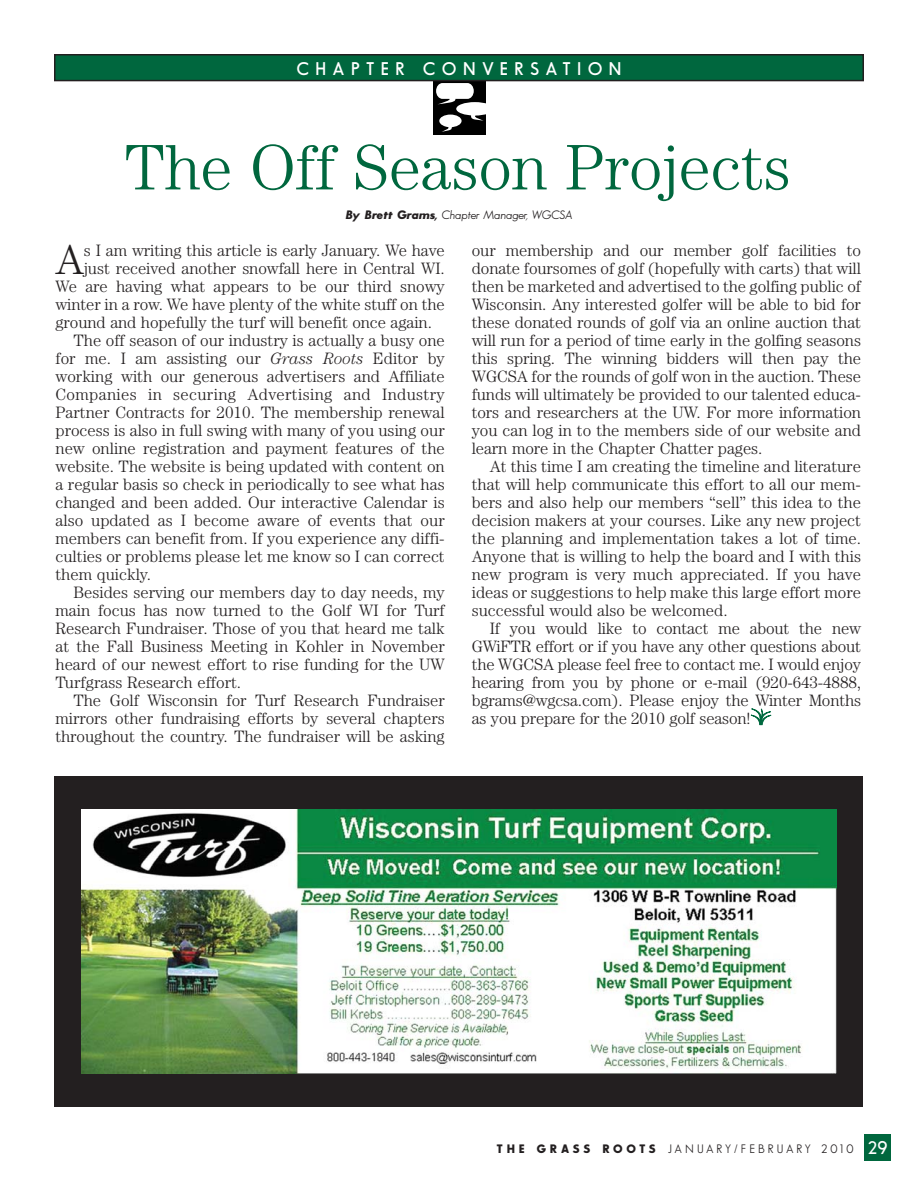
<style>
.page{position:relative;width:918px;height:1188px;background:#fff}
.page>*{position:absolute;margin:0;border:0;box-sizing:border-box;transform-origin:0 0}
.t1{font:300 64.5px "Century";letter-spacing:-.005em;color:#00673e}
.t2{font:300 42.6px "Century";color:#231f20}
.t3{font:600 18px "Sans Serif FLF";letter-spacing:.355em;color:#fff}
.t4{font:300 16.5px "Century";color:#231f20}
.t5{font:300 16.5px "Century";letter-spacing:.02em;color:#231f20}
.t6{font:12px "Sans Serif FLF";letter-spacing:.22em;color:#231f20}
.t7{font:italic 12px "Sans Serif FLF";color:#231f20}
.s1{font-weight:700}
.s2{font-style:italic}
.s3{font-weight:600;font-size:18px;color:#fff}
</style>
<div class="page">
<div style="left:864px;top:1134px;width:27px;height:27px;background:#00673e"></div>
<svg style="left:751px;top:709px;width:20px;height:16px"></svg>
<div style="left:433px;top:81px;width:53px;height:54px;background:#000"></div>
<svg style="left:436px;top:83px;width:50px;height:49px"></svg>
<div style="left:439px;top:115px;width:23px;height:12px;background:#fff;border-radius:50%"></div>
<div style="left:55px;top:55px;width:808px;height:26px;background:#00673e"></div>
<div style="left:54px;top:54px;width:810px;height:27px;border:2px solid #231f20"></div>
<div style="left:54px;top:777px;width:808px;height:330px;background:#231f20"></div>
<img style="left:82px;top:809px;width:755px;height:264px">
<p class="t3" style="left:296px;top:61px;width:327px">CHAPTER CONVERSATION</p>
<p class="t1" style="left:124px;top:145px;width:668px">The Off Season Projects</p>
<p class="t7" style="left:345px;top:211px;width:229px"><span class="s1">By Brett Grams,</span> Chapter Manager, WGCSA</p>
<p class="t2" style="left:55px;top:245px;width:30px">A</p>
<p class="t4" style="left:84px;top:244px;width:362px">s I am writing this article is early January. We have</p>
<p class="t4" style="left:84px;top:262px;width:362px">just received another snowfall here in Central WI.</p>
<p class="t4" style="left:56px;top:280px;width:391px">We are having what appears to be our third snowy</p>
<p class="t4" style="left:56px;top:298px;width:391px">winter in a row. We have plenty of the white stuff on the</p>
<p class="t4" style="left:56px;top:316px;width:378px">ground and hopefully the turf will benefit once again.</p>
<p class="t4" style="left:74px;top:334px;width:373px">The off season of our industry is actually a busy one</p>
<p class="t4" style="left:56px;top:352px;width:391px">for me. I am assisting our <span class="s2">Grass Roots</span> Editor by</p>
<p class="t4" style="left:55px;top:370px;width:391px">working with our generous advertisers and Affiliate</p>
<p class="t5" style="left:55px;top:388px;width:391px">Companies in securing Advertising and Industry</p>
<p class="t4" style="left:55px;top:406px;width:391px">Partner Contracts for 2010. The membership renewal</p>
<p class="t4" style="left:55px;top:424px;width:391px">process is also in full swing with many of you using our</p>
<p class="t4" style="left:55px;top:442px;width:391px">new online registration and payment features of the</p>
<p class="t4" style="left:55px;top:460px;width:391px">website. The website is being updated with content on</p>
<p class="t4" style="left:55px;top:478px;width:391px">a regular basis so check in periodically to see what has</p>
<p class="t4" style="left:55px;top:496px;width:391px">changed and been added. Our interactive Calendar is</p>
<p class="t4" style="left:55px;top:514px;width:391px">also updated as I become aware of events that our</p>
<p class="t4" style="left:55px;top:532px;width:391px">members can benefit from. If you experience any diffi-</p>
<p class="t4" style="left:55px;top:550px;width:391px">culties or problems please let me know so I can correct</p>
<p class="t4" style="left:55px;top:568px;width:97px">them quickly.</p>
<p class="t4" style="left:74px;top:586px;width:373px">Besides serving our members day to day needs, my</p>
<p class="t4" style="left:55px;top:604px;width:391px">main focus has now turned to the Golf WI for Turf</p>
<p class="t4" style="left:55px;top:622px;width:391px">Research Fundraiser. Those of you that heard me talk</p>
<p class="t4" style="left:55px;top:640px;width:391px">at the Fall Business Meeting in Kohler in November</p>
<p class="t4" style="left:55px;top:658px;width:391px">heard of our newest effort to rise funding for the UW</p>
<p class="t4" style="left:55px;top:676px;width:187px">Turfgrass Research effort.</p>
<p class="t4" style="left:74px;top:694px;width:373px">The Golf Wisconsin for Turf Research Fundraiser</p>
<p class="t4" style="left:55px;top:712px;width:391px">mirrors other fundraising efforts by several chapters</p>
<p class="t4" style="left:55px;top:730px;width:391px">throughout the country. The fundraiser will be asking</p>
<p class="t4" style="left:472px;top:244px;width:391px">our membership and our member golf facilities to</p>
<p class="t4" style="left:472px;top:262px;width:391px">donate foursomes of golf (hopefully with carts) that will</p>
<p class="t4" style="left:472px;top:280px;width:391px">then be marketed and advertised to the golfing public of</p>
<p class="t4" style="left:472px;top:298px;width:391px">Wisconsin. Any interested golfer will be able to bid for</p>
<p class="t4" style="left:472px;top:316px;width:391px">these donated rounds of golf via an online auction that</p>
<p class="t4" style="left:472px;top:334px;width:391px">will run for a period of time early in the golfing seasons</p>
<p class="t4" style="left:472px;top:352px;width:391px">this spring. The winning bidders will then pay the</p>
<p class="t4" style="left:472px;top:370px;width:391px">WGCSA for the rounds of golf won in the auction. These</p>
<p class="t4" style="left:472px;top:388px;width:391px">funds will ultimately be provided to our talented educa-</p>
<p class="t4" style="left:472px;top:406px;width:391px">tors and researchers at the UW. For more information</p>
<p class="t4" style="left:472px;top:424px;width:391px">you can log in to the members side of our website and</p>
<p class="t4" style="left:472px;top:442px;width:292px">learn more in the Chapter Chatter pages.</p>
<p class="t4" style="left:490px;top:460px;width:373px">At this time I am creating the timeline and literature</p>
<p class="t4" style="left:472px;top:478px;width:391px">that will help communicate this effort to all our mem-</p>
<p class="t4" style="left:472px;top:496px;width:391px">bers and also help our members “sell” this idea to the</p>
<p class="t4" style="left:472px;top:514px;width:391px">decision makers at your courses. Like any new project</p>
<p class="t4" style="left:472px;top:532px;width:391px">the planning and implementation takes a lot of time.</p>
<p class="t4" style="left:472px;top:550px;width:391px">Anyone that is willing to help the board and I with this</p>
<p class="t4" style="left:472px;top:568px;width:391px">new program is very much appreciated. If you have</p>
<p class="t4" style="left:472px;top:586px;width:391px">ideas or suggestions to help make this large effort more</p>
<p class="t4" style="left:472px;top:604px;width:257px">successful would also be welcomed.</p>
<p class="t4" style="left:490px;top:622px;width:373px">If you would like to contact me about the new</p>
<p class="t4" style="left:472px;top:640px;width:391px">GWiFTR effort or if you have any other questions about</p>
<p class="t4" style="left:472px;top:658px;width:391px">the WGCSA please feel free to contact me. I would enjoy</p>
<p class="t4" style="left:472px;top:676px;width:391px">hearing from you by phone or e-mail (920-643-4888,</p>
<p class="t4" style="left:472px;top:694px;width:391px">bgrams@wgcsa.com). Please enjoy the Winter Months</p>
<p class="t4" style="left:472px;top:712px;width:280px">as you prepare for the 2010 golf season!</p>
<p class="t6" style="left:497px;top:1144px;width:393px"><span class="s1">THE GRASS ROOTS</span> JANUARY/FEBRUARY 2010 <span class="s3">29</span></p>
</div>
